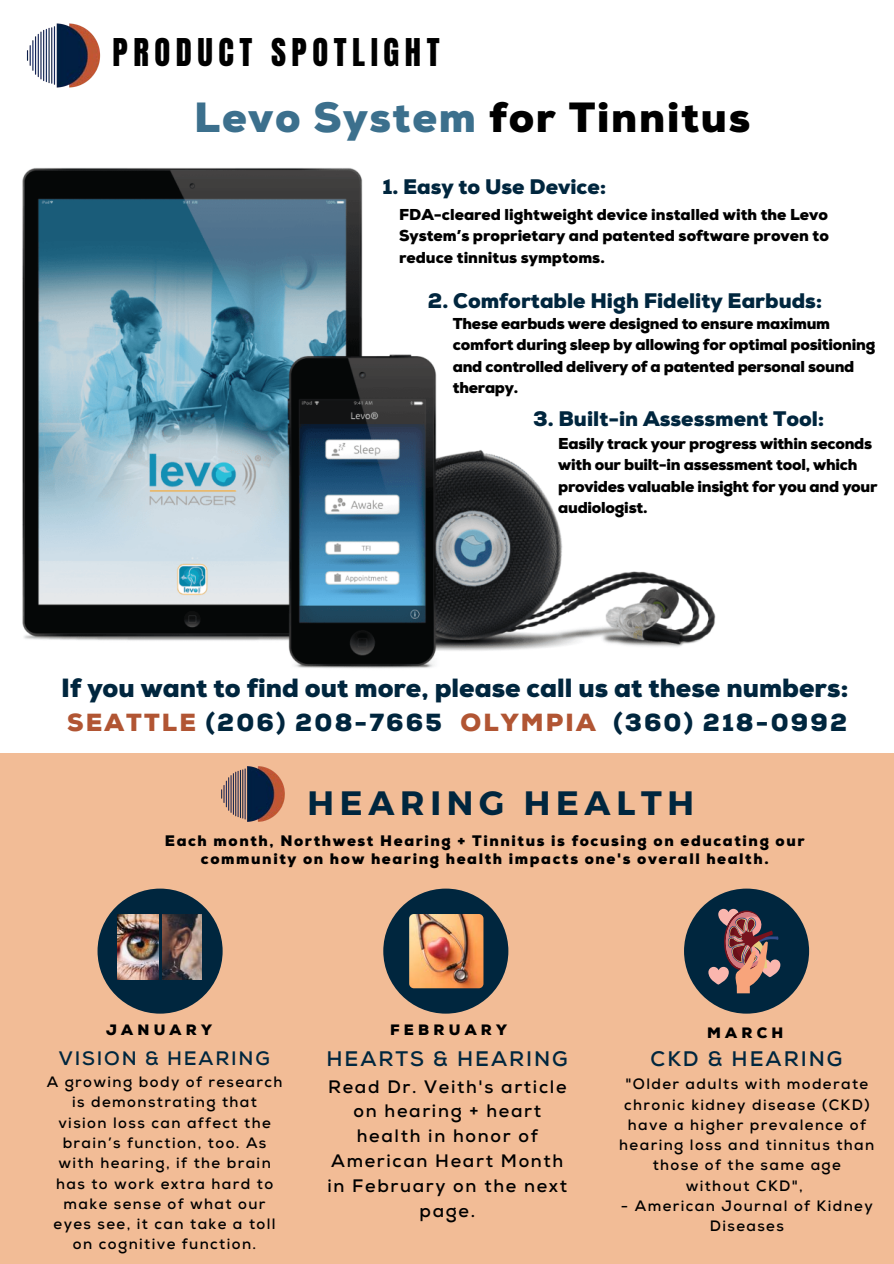
<style>
.page{position:relative;width:894px;height:1264px;background:#fff}
.page>*{position:absolute;margin:0;border:0;box-sizing:border-box;transform-origin:0 0}
.t1{font:900 42.15px "Nexa";letter-spacing:.04em;color:#000}
.t2{font:700 33.75px "Montserrat";letter-spacing:.17em;color:#00263e}
.t3{font:32.55px "Anton";letter-spacing:.17em;color:#000}
.t4{font:900 26.25px "Nexa";color:#00263e}
.t5{font:900 24.75px "Nexa";letter-spacing:.085em;color:#00263e}
.t6{font:900 21px "Nexa";color:#00263e}
.t7{font:700 21px "Nexa";letter-spacing:.09em;color:#00263e}
.t8{font:700 19.5px "Nexa";letter-spacing:.09em;color:#00263e}
.t9{font:700 18px/24.8px "Nexa";letter-spacing:.09em;color:#000;text-align:center}
.t10{font:900 15.75px/21.5px "Nexa";letter-spacing:-.015em;color:#000}
.t11{font:900 15.15px/18px "Nexa";letter-spacing:.105em;color:#000;text-align:center}
.t12{font:700 15px/20.2px "Nexa";letter-spacing:.09em;color:#000;text-align:center}
.t13{font:900 15px "Nexa";letter-spacing:.28em;color:#000}
.s1{color:#3c708d}
.s2{color:#b15533}
</style>
<div class="page">
<div style="left:0;top:753px;width:893px;height:510px;background:#f2bc96"></div>
<div style="left:97px;top:888px;width:125px;height:125px;background:#00263e;border-radius:50%"></div>
<img style="left:118px;top:914px;width:40px;height:65px">
<img style="left:162px;top:914px;width:39px;height:65px">
<div style="left:383px;top:888px;width:125px;height:125px;background:#00263e;border-radius:50%"></div>
<img style="left:409px;top:914px;width:74px;height:74px;border-radius:5px">
<img style="left:221px;top:766px;width:64px;height:56px">
<img style="left:26px;top:23px;width:75px;height:65px">
<img style="left:22px;top:167px;width:694px;height:502px">
<div style="left:683px;top:888px;width:125px;height:125px;background:#00263e;border-radius:50%"></div>
<svg style="left:708px;top:908px;width:72px;height:85px"></svg>
<p class="t3" style="left:113px;top:28px;width:328px">PRODUCT SPOTLIGHT</p>
<p class="t1" style="left:194px;top:93px;width:557px"><span class="s1">Levo System</span> for Tinnitus</p>
<p class="t6" style="left:382px;top:175px;width:225px">1. Easy to Use Device:</p>
<p class="t10" style="left:399px;top:204px;width:431px;text-align:justify">FDA-cleared lightweight device installed with the Levo System’s proprietary and patented software proven to reduce tinnitus symptoms.</p>
<p class="t6" style="left:428px;top:288px;width:396px">2. Comfortable High Fidelity Earbuds:</p>
<p class="t10" style="left:452px;top:313px;width:424px">These earbuds were designed to ensure maximum comfort during sleep by allowing for optimal positioning and controlled delivery of a patented personal sound therapy.</p>
<p class="t6" style="left:533px;top:406px;width:293px">3. Built-in Assessment Tool:</p>
<p class="t10" style="left:558px;top:433px;width:321px">Easily track your progress within seconds with our built-in assessment tool, which provides valuable insight for you and your audiologist.</p>
<p class="t4" style="left:61px;top:672px;width:788px">If you want to find out more, please call us at these numbers:</p>
<p class="t5" style="left:67px;top:708px;width:781px"><span class="s2">SEATTLE</span> (206) 208-7665 <span class="s2">OLYMPIA</span> (360) 218-0992</p>
<p class="t2" style="left:307px;top:780px;width:388px">HEARING HEALTH</p>
<p class="t11" style="left:165px;top:832px;width:641px">Each month, Northwest Hearing + Tinnitus is focusing on educating our community on how hearing health impacts one's overall health.</p>
<p class="t13" style="left:106px;top:1020px;width:107px">JANUARY</p>
<p class="t8" style="left:59px;top:1046px;width:212px">VISION &amp; HEARING</p>
<p class="t12" style="left:47px;top:1072px;width:237px">A growing body of research is demonstrating that vision loss can affect the brain’s function, too. As with hearing, if the brain has to work extra hard to make sense of what our eyes see, it can take a toll on cognitive function.</p>
<p class="t13" style="left:390px;top:1020px;width:118px">FEBRUARY</p>
<p class="t7" style="left:326px;top:1045px;width:243px">HEARTS &amp; HEARING</p>
<p class="t9" style="left:327px;top:1074px;width:241px">Read Dr. Veith's article on hearing + heart health in honor of<br>American Heart Month in February on the next page.</p>
<p class="t13" style="left:707px;top:1024px;width:78px">MARCH</p>
<p class="t7" style="left:650px;top:1045px;width:193px">CKD &amp; HEARING</p>
<p class="t12" style="left:619px;top:1074px;width:256px">"Older adults with moderate chronic kidney disease (CKD) have a higher prevalence of hearing loss and tinnitus than those of the same age without CKD",</p>
<p class="t12" style="left:620px;top:1195px;width:253px">- American Journal of Kidney<br>Diseases</p>
</div>
